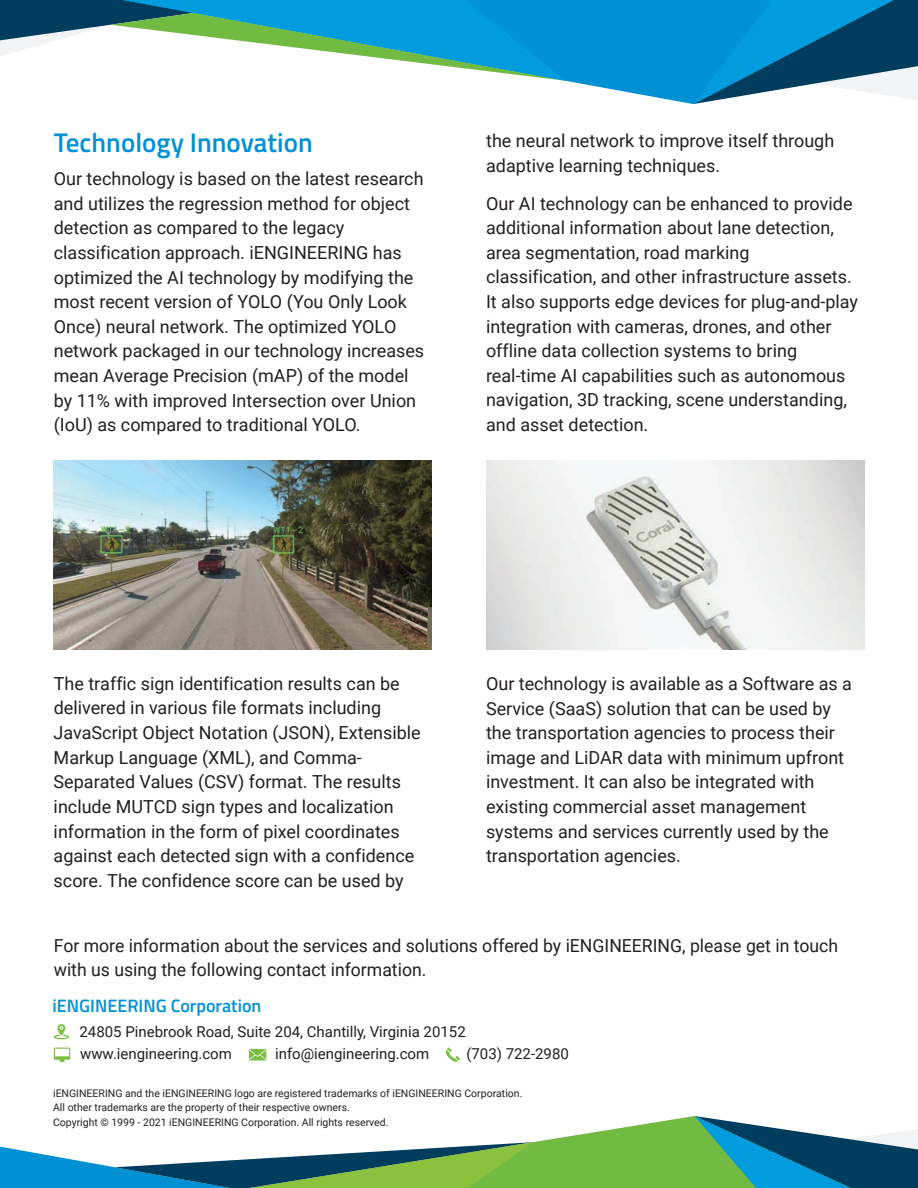
<style>
.page{position:relative;width:918px;height:1188px;background:#fff}
.page>*{position:absolute;margin:0;border:0;box-sizing:border-box;transform-origin:0 0}
.t1{font:600 27px "Titillium Web";color:#0091d5}
.t2{font:18px/24.6px "Roboto";color:#231f20}
.t3{font:600 18px "Titillium Web";color:#0091d5}
.t4{font:15px/22.2px "Roboto";color:#231f20}
.t5{font:10.5px/14.4px "Roboto";color:#231f20}
</style>
<div class="page">
<svg style="left:54px;top:1024px;width:15px;height:15px"></svg>
<svg style="left:54px;top:1048px;width:16px;height:14px"></svg>
<svg style="left:249px;top:1049px;width:17px;height:12px"></svg>
<svg style="left:446px;top:1048px;width:14px;height:14px"></svg>
<img style="left:54px;top:461px;width:378px;height:189px">
<svg style="left:566px;top:0;width:127px;height:104px;background:#1c9dd9"></svg>
<svg style="left:0;top:0;width:566px;height:81px"></svg>
<svg style="left:693px;top:0;width:225px;height:104px"></svg>
<svg style="left:0;top:1116px;width:918px;height:72px"></svg>
<img style="left:486px;top:461px;width:378px;height:189px">
<h1 class="t1" style="left:54px;top:122px;width:260px">Technology Innovation</h1>
<p class="t2" style="left:54px;top:166px;width:372px">Our technology is based on the latest research and utilizes the regression method for object detection as compared to the legacy classification approach. iENGINEERING has optimized the AI technology by modifying the most recent version of YOLO (You Only Look Once) neural network. The optimized YOLO network packaged in our technology increases mean Average Precision (mAP) of the model by 11% with improved Intersection over Union (IoU) as compared to traditional YOLO.</p>
<p class="t2" style="left:486px;top:128px;width:350px">the neural network to improve itself through adaptive learning techniques.</p>
<p class="t2" style="left:486px;top:190px;width:374px">Our AI technology can be enhanced to provide additional information about lane detection, area segmentation, road marking classification, and other infrastructure assets.<br>It also supports edge devices for plug-and-play integration with cameras, drones, and other offline data collection systems to bring real-time AI capabilities such as autonomous navigation, 3D tracking, scene understanding, and asset detection.</p>
<p class="t2" style="left:54px;top:671px;width:369px">The traffic sign identification results can be delivered in various file formats including JavaScript Object Notation (JSON), Extensible Markup Language (XML), and Comma-Separated Values (CSV) format. The results include MUTCD sign types and localization information in the form of pixel coordinates against each detected sign with a confidence score. The confidence score can be used by</p>
<p class="t2" style="left:486px;top:671px;width:368px">Our technology is available as a Software as a Service (SaaS) solution that can be used by the transportation agencies to process their image and LiDAR data with minimum upfront investment. It can also be integrated with existing commercial asset management systems and services currently used by the transportation agencies.</p>
<p class="t2" style="left:54px;top:932px;width:786px">For more information about the services and solutions offered by iENGINEERING, please get in touch with us using the following contact information.</p>
<p class="t3" style="left:53px;top:992px;width:210px">iENGINEERING Corporation</p>
<p class="t4" style="left:80px;top:1020px;width:388px">24805 Pinebrook Road, Suite 204, Chantilly, Virginia 20152 www.iengineering.com</p>
<p class="t4" style="left:275px;top:1042px;width:156px">info@iengineering.com</p>
<p class="t4" style="left:466px;top:1042px;width:104px">(703) 722-2980</p>
<p class="t5" style="left:53px;top:1086px;width:471px">iENGINEERING and the iENGINEERING logo are registered trademarks of iENGINEERING Corporation.<br>All other trademarks are the property of their respective owners.<br>Copyright © 1999 - 2021 iENGINEERING Corporation. All rights reserved.</p>
</div>
